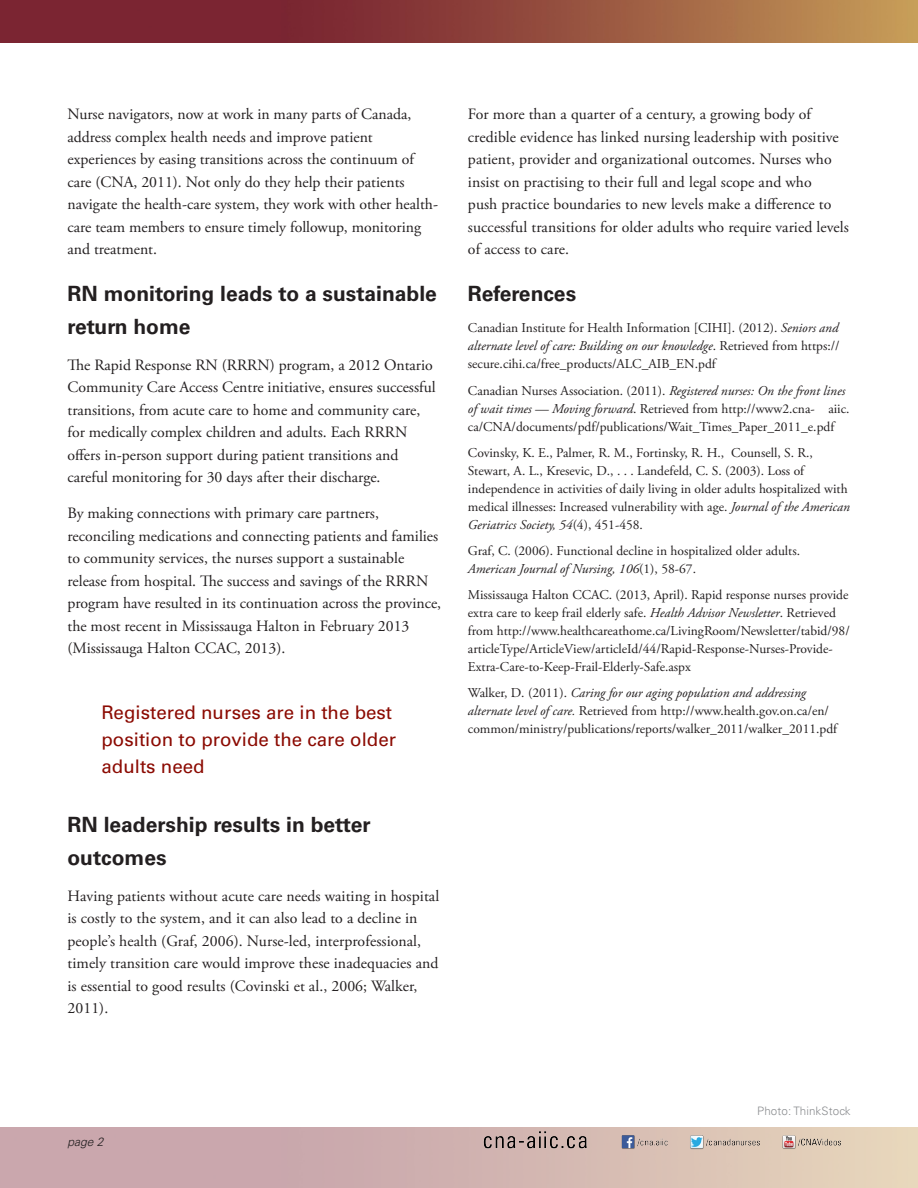
<style>
.page{position:relative;width:918px;height:1188px;background:#fff}
.page>*{position:absolute;margin:0;border:0;box-sizing:border-box;transform-origin:0 0}
.subhead{font:700 21px/33px "Univers LT Std";color:#231f20}
.quote_INSIDE{font:18.75px/27px "Univers LT Std";color:#8b0a02}
.body{font:15.75px/22.5px "Adobe Garamond Pro";color:#231f20}
.subhead-2{font:15.75px/22.5px "Adobe Garamond Pro";color:#231f20}
.body-2{font:13.5px/18px "Adobe Garamond Pro";color:#231f20}
.t1{font:italic 300 12px "Univers LT Std";color:#231f20}
.resource_text{font:300 11.7px "Univers LT Std";letter-spacing:.01em;color:#8a8c8f}
.s1{font-style:italic}
</style>
<div class="page">
<svg style="left:0;top:1127px;width:918px;height:61px;background:#d1b3b0"></svg>
<img style="left:475px;top:1127px;width:376px;height:31px">
<img style="left:0;top:0;width:918px;height:43px">
<p class="subhead-2" style="left:68px;top:104px;width:372px">Nurse navigators, now at work in many parts of Canada, address complex health needs and improve patient experiences by easing transitions across the continuum of care (CNA, 2011). Not only do they help their patients navigate the health-care system, they work with other health&shy;care team members to ensure timely followup, monitoring and treatment.</p>
<p class="subhead" style="left:68px;top:277px;width:371px">RN monitoring leads to a sustainable return home</p>
<p class="body" style="left:68px;top:354px;width:370px">The Rapid Response RN (RRRN) program, a 2012 Ontario Community Care Access Centre initiative, ensures successful transitions, from acute care to home and community care, for medically complex children and adults. Each RRRN offers in-person support during patient transitions and careful monitoring for 30 days after their discharge.</p>
<p class="body" style="left:68px;top:503px;width:375px">By making connections with primary care partners, reconciling medications and connecting patients and families to community services, the nurses support a sustainable release from hospital. The success and savings of the RRRN program have resulted in its continuation across the province, the most recent in Mississauga Halton in February 2013 (Mississauga Halton CCAC, 2013).</p>
<p class="quote_INSIDE" style="left:102px;top:699px;width:296px">Registered nurses are in the best position to provide the care older adults need</p>
<p class="subhead" style="left:68px;top:808px;width:305px">RN leadership results in better outcomes</p>
<p class="body" style="left:68px;top:885px;width:373px">Having patients without acute care needs waiting in hospital is costly to the system, and it can also lead to a decline in people’s health (Graf, 2006). Nurse-led, interprofessional, timely transition care would improve these inadequacies and is essential to good results (Covinski et al., 2006; Walker, 2011).</p>
<p class="body" style="left:468px;top:104px;width:383px">For more than a quarter of a century, a growing body of credible evidence has linked nursing leadership with positive patient, provider and organizational outcomes. Nurses who insist on practising to their full and legal scope and who<br>push practice boundaries to new levels make a difference to successful transitions for older adults who require varied levels of access to care.</p>
<p class="subhead" style="left:468px;top:277px;width:110px">References</p>
<p class="body-2" style="left:468px;top:320px;width:373px;text-align:justify">Canadian Institute for Health Information [CIHI]. (2012). <span class="s1">Seniors and alternate level of care: Building on our knowledge</span>. Retrieved from https:// secure.cihi.ca/free_products/ALC_AIB_EN.pdf</p>
<p class="body-2" style="left:468px;top:382px;width:383px">Canadian Nurses Association. (2011). <span class="s1">Registered nurses: On the front lines of wait times — Moving forward</span>. Retrieved from http://www2.cna- aiic. ca/CNA/documents/pdf/publications/Wait_Times_Paper_2011_e.pdf</p>
<p class="body-2" style="left:468px;top:444px;width:384px">Covinsky, K. E., Palmer, R. M., Fortinsky, R. H., Counsell, S. R., Stewart, A. L., Kresevic, D., . . . Landefeld, C. S. (2003). Loss of independence in activities of daily living in older adults hospitalized with medical illnesses: Increased vulnerability with age. <span class="s1">Journal of the American Geriatrics Society, 54</span>(4), 451-458.</p>
<p class="body-2" style="left:468px;top:542px;width:334px">Graf, C. (2006). Functional decline in hospitalized older adults.<br><span class="s1">American Journal of Nursing, 106</span>(1), 58-67.</p>
<p class="body-2" style="left:468px;top:586px;width:383px">Mississauga Halton CCAC. (2013, April). Rapid response nurses provide extra care to keep frail elderly safe. <span class="s1">Health Advisor Newsletter</span>. Retrieved from http://www.healthcareathome.ca/LivingRoom/Newsletter/tabid/98/ articleType/ArticleView/articleId/44/Rapid-Response-Nurses-Provide-Extra-Care-to-Keep-Frail-Elderly-Safe.aspx</p>
<p class="body-2" style="left:468px;top:684px;width:371px">Walker, D. (2011). <span class="s1">Caring for our aging population and addressing alternate level of care.</span> Retrieved from http://www.health.gov.on.ca/en/ common/ministry/publications/reports/walker_2011/walker_2011.pdf</p>
<p class="t1" style="left:68px;top:1134px;width:38px">page 2</p>
<p class="resource_text" style="left:757px;top:1104px;width:95px">Photo: ThinkStock</p>
</div>
